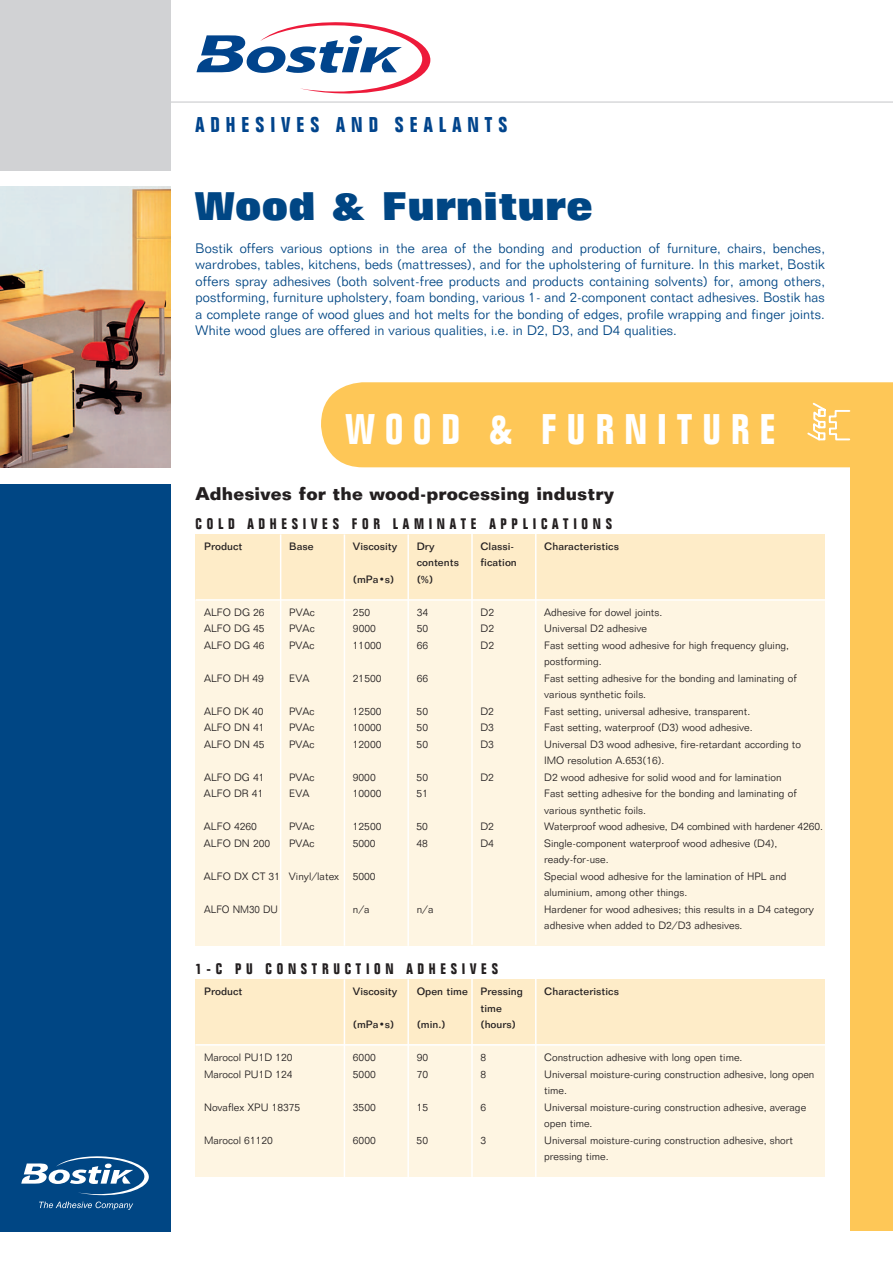
<style>
.page{position:relative;width:893px;height:1263px;background:#fff}
.page>*{position:absolute;margin:0;border:0;box-sizing:border-box;transform-origin:0 0}
.t1{font:700 condensed 42px "Folio BT";letter-spacing:.225em;color:#fff}
.t2{font:800 39px "Folio BT";color:#004684}
.t3{font:700 condensed 21px "Folio BT";letter-spacing:.275em;color:#01448c}
.t4{font:700 18px "Folio BT";color:#231f20}
.t5{font:700 condensed 15px "Folio BT";letter-spacing:.3em;color:#231f20}
.t6{font:300 13.5px/16.5px "Folio BT";color:#004684;text-align:justify}
.t7{font:300 10.5px/16.5px "Folio BT";color:#231f20}
.t8{font:500 10.5px "Folio BT";color:#231f20}
.t9{font:300 10.5px "Folio BT";color:#231f20;scale:.95 1}
</style>
<div class="page">
<div style="left:850px;top:467px;width:43px;height:764px;background:#fec757"></div>
<div style="left:0;top:484px;width:170px;height:747px;background:#004684"></div>
<div style="left:321px;top:382px;width:572px;height:85px;background:#fec757"></div>
<div style="left:0;top:0;width:170px;height:170px;background:#d1d2d4"></div>
<div style="left:196px;top:534px;width:629px;height:412px;background:#fef5e2"></div>
<div style="left:196px;top:534px;width:629px;height:65px;background:#feecc8"></div>
<hr style="left:196px;top:599px;width:629px;height:2px;background:#fff">
<hr style="left:344px;top:534px;width:1px;height:412px;background:#fff">
<hr style="left:407px;top:534px;width:2px;height:412px;background:#fff">
<hr style="left:280px;top:534px;width:1px;height:412px;background:#fff">
<hr style="left:471px;top:533px;width:2px;height:412px;background:#fff">
<hr style="left:535px;top:533px;width:1px;height:412px;background:#fff">
<hr style="left:170px;top:101px;width:723px;height:2px;background:#d1d2d4">
<svg style="left:21px;top:1156px;width:128px;height:54px"></svg>
<svg style="left:196px;top:22px;width:235px;height:72px"></svg>
<div style="left:196px;top:979px;width:629px;height:198px;background:#fef5e2"></div>
<div style="left:196px;top:979px;width:629px;height:65px;background:#feecc8"></div>
<hr style="left:196px;top:1044px;width:629px;height:2px;background:#fff">
<hr style="left:344px;top:979px;width:1px;height:198px;background:#fff">
<hr style="left:407px;top:979px;width:2px;height:198px;background:#fff">
<hr style="left:471px;top:979px;width:2px;height:198px;background:#fff">
<hr style="left:535px;top:979px;width:1px;height:198px;background:#fff">
<img style="left:0;top:187px;width:170px;height:280px">
<svg style="left:806px;top:401px;width:45px;height:42px;background:#fed27a"></svg>
<h3 class="t3" style="left:196px;top:111px;width:314px">ADHESIVES AND SEALANTS</h3>
<h2 class="t2" style="left:196px;top:182px;width:400px">Wood &amp; Furniture</h2>
<p class="t6" style="left:196px;top:240px;width:631px">Bostik offers various options in the area of the bonding and production of furniture, chairs, benches, wardrobes, tables, kitchens, beds (mattresses), and for the upholstering of furniture. In this market, Bostik offers spray adhesives (both solvent-free products and products containing solvents) for, among others, postforming, furniture upholstery, foam bonding, various 1- and 2-component contact adhesives. Bostik has a complete range of wood glues and hot melts for the bonding of edges, profile wrapping and finger joints.<br>White wood glues are offered in various qualities, i.e. in D2, D3, and D4 qualities.</p>
<h1 class="t1" style="left:345px;top:404px;width:432px">WOOD &amp; FURNITURE</h1>
<h3 class="t4" style="left:196px;top:483px;width:420px">Adhesives for the wood-processing industry</h3>
<h3 class="t5" style="left:196px;top:514px;width:418px">COLD ADHESIVES FOR LAMINATE APPLICATIONS</h3>
<p class="t8" style="left:204px;top:540px;width:40px">Product</p>
<p class="t8" style="left:289px;top:540px;width:26px">Base</p>
<p class="t8" style="left:353px;top:540px;width:46px">Viscosity</p>
<p class="t8" style="left:417px;top:540px;width:19px">Dry</p>
<p class="t8" style="left:480px;top:540px;width:35px">Classi-</p>
<p class="t8" style="left:544px;top:540px;width:76px">Characteristics</p>
<p class="t8" style="left:417px;top:556px;width:44px">contents</p>
<p class="t8" style="left:480px;top:556px;width:38px">fication</p>
<p class="t8" style="left:353px;top:573px;width:43px">(mPa•s)</p>
<p class="t8" style="left:417px;top:573px;width:18px">(%)</p>
<p class="t7" style="left:204px;top:604px;width:62px">ALFO DG 26</p>
<p class="t7" style="left:289px;top:604px;width:27px">PVAc</p>
<p class="t7" style="left:353px;top:604px;width:19px">250</p>
<p class="t7" style="left:417px;top:604px;width:13px">34</p>
<p class="t7" style="left:480px;top:604px;width:15px">D2</p>
<p class="t7" style="left:544px;top:604px;width:120px">Adhesive for dowel joints.</p>
<p class="t7" style="left:204px;top:620px;width:62px">ALFO DG 45</p>
<p class="t7" style="left:289px;top:620px;width:27px">PVAc</p>
<p class="t7" style="left:353px;top:620px;width:24px">9000</p>
<p class="t7" style="left:417px;top:620px;width:13px">50</p>
<p class="t7" style="left:480px;top:620px;width:15px">D2</p>
<p class="t7" style="left:544px;top:620px;width:104px">Universal D2 adhesive</p>
<p class="t7" style="left:204px;top:637px;width:62px">ALFO DG 46</p>
<p class="t7" style="left:289px;top:637px;width:27px">PVAc</p>
<p class="t7" style="left:353px;top:637px;width:30px">11000</p>
<p class="t7" style="left:417px;top:637px;width:13px">66</p>
<p class="t7" style="left:480px;top:637px;width:15px">D2</p>
<p class="t7" style="left:544px;top:637px;width:246px">Fast setting wood adhesive for high frequency gluing, postforming.</p>
<p class="t7" style="left:204px;top:670px;width:61px">ALFO DH 49</p>
<p class="t7" style="left:289px;top:670px;width:22px">EVA</p>
<p class="t7" style="left:353px;top:670px;width:30px">21500</p>
<p class="t7" style="left:417px;top:670px;width:13px">66</p>
<p class="t7" style="left:544px;top:670px;width:254px">Fast setting adhesive for the bonding and laminating of various synthetic foils.</p>
<p class="t7" style="left:204px;top:703px;width:61px">ALFO DK 40</p>
<p class="t7" style="left:289px;top:703px;width:27px">PVAc</p>
<p class="t7" style="left:353px;top:703px;width:30px">12500</p>
<p class="t7" style="left:417px;top:703px;width:13px">50</p>
<p class="t7" style="left:480px;top:703px;width:15px">D2</p>
<p class="t7" style="left:544px;top:703px;width:208px">Fast setting, universal adhesive, transparent.</p>
<p class="t7" style="left:204px;top:719px;width:62px">ALFO DN 41</p>
<p class="t7" style="left:289px;top:719px;width:27px">PVAc</p>
<p class="t7" style="left:353px;top:719px;width:30px">10000</p>
<p class="t7" style="left:417px;top:719px;width:13px">50</p>
<p class="t7" style="left:480px;top:719px;width:15px">D3</p>
<p class="t7" style="left:544px;top:719px;width:210px">Fast setting, waterproof (D3) wood adhesive.</p>
<p class="t7" style="left:204px;top:736px;width:62px">ALFO DN 45</p>
<p class="t7" style="left:289px;top:736px;width:27px">PVAc</p>
<p class="t7" style="left:353px;top:736px;width:30px">12000</p>
<p class="t7" style="left:417px;top:736px;width:13px">50</p>
<p class="t7" style="left:480px;top:736px;width:15px">D3</p>
<p class="t7" style="left:544px;top:736px;width:258px">Universal D3 wood adhesive, fire-retardant according to<br>IMO resolution A.653(16).</p>
<p class="t7" style="left:204px;top:769px;width:62px">ALFO DG 41</p>
<p class="t7" style="left:289px;top:769px;width:27px">PVAc</p>
<p class="t7" style="left:353px;top:769px;width:24px">9000</p>
<p class="t7" style="left:417px;top:769px;width:13px">50</p>
<p class="t7" style="left:480px;top:769px;width:15px">D2</p>
<p class="t7" style="left:544px;top:769px;width:239px">D2 wood adhesive for solid wood and for lamination</p>
<p class="t7" style="left:204px;top:785px;width:61px">ALFO DR 41</p>
<p class="t7" style="left:289px;top:785px;width:22px">EVA</p>
<p class="t7" style="left:353px;top:785px;width:30px">10000</p>
<p class="t7" style="left:417px;top:785px;width:13px">51</p>
<p class="t7" style="left:544px;top:785px;width:254px">Fast setting adhesive for the bonding and laminating of various synthetic foils.</p>
<p class="t7" style="left:204px;top:818px;width:55px">ALFO 4260</p>
<p class="t7" style="left:289px;top:818px;width:27px">PVAc</p>
<p class="t7" style="left:353px;top:818px;width:30px">12500</p>
<p class="t7" style="left:417px;top:818px;width:13px">50</p>
<p class="t7" style="left:480px;top:818px;width:15px">D2</p>
<p class="t7" style="left:544px;top:818px;width:280px">Waterproof wood adhesive, D4 combined with hardener 4260.</p>
<p class="t7" style="left:204px;top:835px;width:68px">ALFO DN 200</p>
<p class="t7" style="left:289px;top:835px;width:27px">PVAc</p>
<p class="t7" style="left:353px;top:835px;width:24px">5000</p>
<p class="t7" style="left:417px;top:835px;width:13px">48</p>
<p class="t7" style="left:480px;top:835px;width:15px">D4</p>
<p class="t7" style="left:544px;top:835px;width:235px">Single-component waterproof wood adhesive (D4), ready-for-use.</p>
<p class="t7" style="left:204px;top:868px;width:137px">ALFO DX CT 31 Vinyl/latex</p>
<p class="t7" style="left:353px;top:868px;width:24px">5000</p>
<p class="t7" style="left:544px;top:868px;width:244px">Special wood adhesive for the lamination of HPL and aluminium, among other things.</p>
<p class="t9" style="left:204px;top:903px;width:79px">ALFO NM30 DU</p>
<p class="t7" style="left:353px;top:901px;width:18px">n/a</p>
<p class="t7" style="left:417px;top:901px;width:18px">n/a</p>
<p class="t7" style="left:544px;top:901px;width:271px">Hardener for wood adhesives; this results in a D4 category adhesive when added to D2/D3 adhesives.</p>
<h3 class="t5" style="left:196px;top:960px;width:49px">1-C PU</h3>
<h3 class="t5" style="left:266px;top:960px;width:234px">CONSTRUCTION ADHESIVES</h3>
<p class="t8" style="left:204px;top:985px;width:40px">Product</p>
<p class="t8" style="left:353px;top:985px;width:46px">Viscosity</p>
<p class="t8" style="left:417px;top:985px;width:108px">Open time Pressing</p>
<p class="t8" style="left:544px;top:985px;width:76px">Characteristics</p>
<p class="t8" style="left:480px;top:1002px;width:23px">time</p>
<p class="t8" style="left:353px;top:1018px;width:43px">(mPa•s)</p>
<p class="t8" style="left:417px;top:1018px;width:30px">(min.)</p>
<p class="t8" style="left:480px;top:1018px;width:37px">(hours)</p>
<p class="t7" style="left:204px;top:1049px;width:90px">Marocol PU1D 120</p>
<p class="t7" style="left:353px;top:1049px;width:24px">6000</p>
<p class="t7" style="left:417px;top:1049px;width:13px">90</p>
<p class="t7" style="left:480px;top:1049px;width:7px">8</p>
<p class="t7" style="left:544px;top:1049px;width:200px">Construction adhesive with long open time.</p>
<p class="t7" style="left:204px;top:1066px;width:90px">Marocol PU1D 124</p>
<p class="t7" style="left:353px;top:1066px;width:24px">5000</p>
<p class="t7" style="left:417px;top:1066px;width:13px">70</p>
<p class="t7" style="left:480px;top:1066px;width:7px">8</p>
<p class="t7" style="left:544px;top:1066px;width:272px">Universal moisture-curing construction adhesive, long open time.</p>
<p class="t7" style="left:204px;top:1099px;width:98px">Novaflex XPU 18375</p>
<p class="t7" style="left:353px;top:1099px;width:24px">3500</p>
<p class="t7" style="left:417px;top:1099px;width:13px">15</p>
<p class="t7" style="left:480px;top:1099px;width:7px">6</p>
<p class="t7" style="left:544px;top:1099px;width:263px">Universal moisture-curing construction adhesive, average open time.</p>
<p class="t7" style="left:204px;top:1132px;width:70px">Marocol 61120</p>
<p class="t7" style="left:353px;top:1132px;width:24px">6000</p>
<p class="t7" style="left:417px;top:1132px;width:13px">50</p>
<p class="t7" style="left:480px;top:1132px;width:7px">3</p>
<p class="t7" style="left:544px;top:1132px;width:250px">Universal moisture-curing construction adhesive, short pressing time.</p>
</div>
